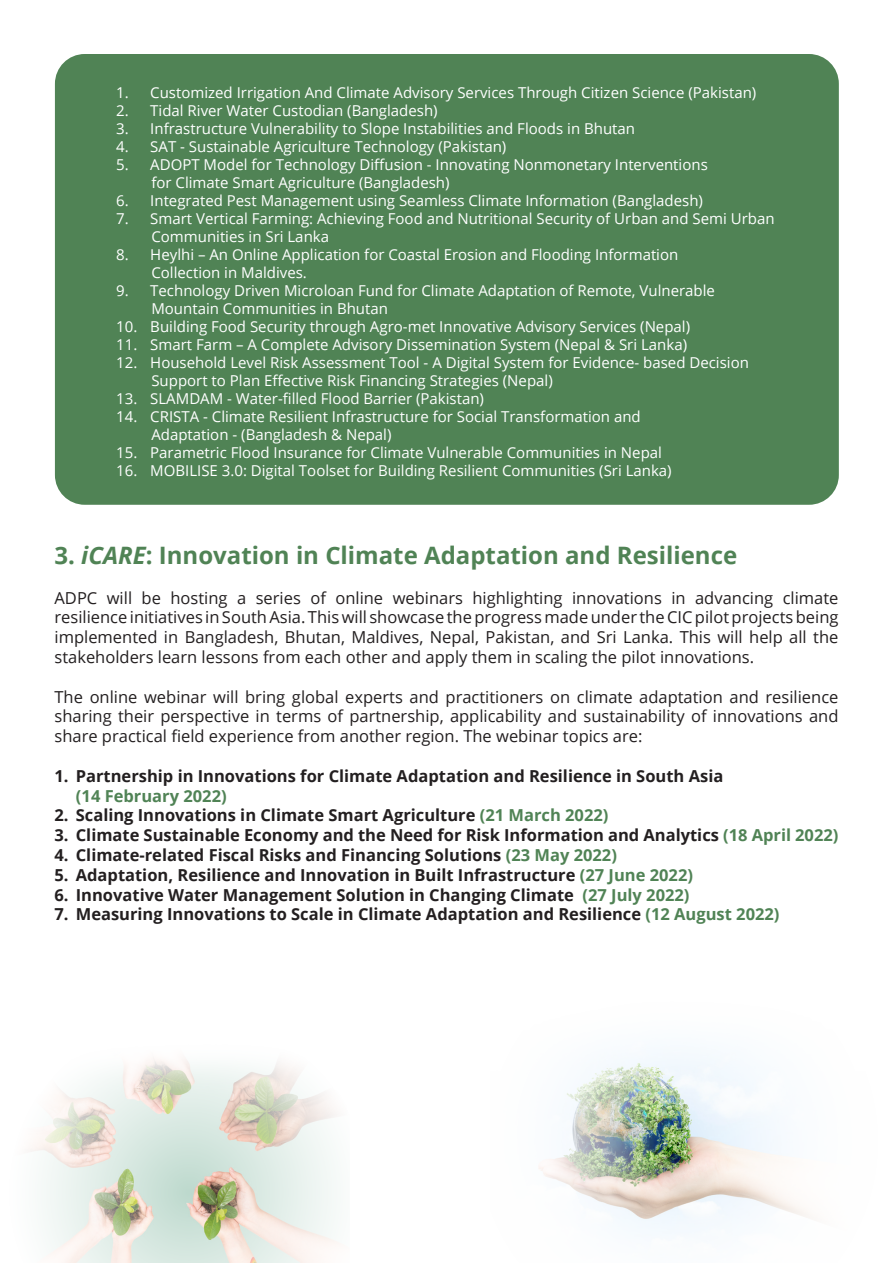
<style>
.page{position:relative;width:893px;height:1263px;background:#fff}
.page>*{position:absolute;margin:0;border:0;box-sizing:border-box;transform-origin:0 0}
.t1{font:700 24px "Open Sans";color:#508355}
.t2{font:16.5px/19.8px "Open Sans";color:#231f20;text-align:justify}
.t3{font:700 16.5px/19.8px "Open Sans";color:#231f20}
.t4{font:15px/18px "Open Sans";color:#fff}
.s1{font-style:italic}
.s2{color:#508355}
</style>
<div class="page">
<img style="left:539px;top:1050px;width:271px;height:184px">
<img style="left:30px;top:1058px;width:308px;height:205px">
<div style="left:55px;top:54px;width:784px;height:451px;background:#508355;border-radius:30px"></div>
<p class="t4" style="left:116px;top:83px;width:642px">1. Customized Irrigation And Climate Advisory Services Through Citizen Science (Pakistan)</p>
<p class="t4" style="left:116px;top:101px;width:323px">2. Tidal River Water Custodian (Bangladesh)</p>
<p class="t4" style="left:116px;top:119px;width:520px">3. Infrastructure Vulnerability to Slope Instabilities and Floods in Bhutan</p>
<p class="t4" style="left:116px;top:137px;width:392px">4. SAT - Sustainable Agriculture Technology (Pakistan)</p>
<p class="t4" style="left:151px;top:155px;width:558px;text-indent:-35px">5. ADOPT Model for Technology Diffusion - Innovating Nonmonetary Interventions for Climate Smart Agriculture (Bangladesh)</p>
<p class="t4" style="left:116px;top:191px;width:588px">6. Integrated Pest Management using Seamless Climate Information (Bangladesh)</p>
<p class="t4" style="left:151px;top:209px;width:625px;text-indent:-35px">7. Smart Vertical Farming: Achieving Food and Nutritional Security of Urban and Semi Urban<br>Communities in Sri Lanka</p>
<p class="t4" style="left:151px;top:245px;width:528px;text-indent:-35px">8. Heylhi – An Online Application for Coastal Erosion and Flooding Information<br>Collection in Maldives.</p>
<p class="t4" style="left:151px;top:281px;width:565px;text-indent:-35px">9. Technology Driven Microloan Fund for Climate Adaptation of Remote, Vulnerable<br>Mountain Communities in Bhutan</p>
<p class="t4" style="left:116px;top:317px;width:575px">10. Building Food Security through Agro-met Innovative Advisory Services (Nepal)</p>
<p class="t4" style="left:116px;top:335px;width:572px">11. Smart Farm – A Complete Advisory Dissemination System (Nepal &amp; Sri Lanka)</p>
<p class="t4" style="left:151px;top:353px;width:599px;text-indent:-35px">12. Household Level Risk Assessment Tool - A Digital System for Evidence- based Decision<br>Support to Plan Effective Risk Financing Strategies (Nepal)</p>
<p class="t4" style="left:116px;top:389px;width:369px">13. SLAMDAM - Water-filled Flood Barrier (Pakistan)</p>
<p class="t4" style="left:151px;top:407px;width:491px;text-indent:-35px">14. CRISTA - Climate Resilient Infrastructure for Social Transformation and<br>Adaptation - (Bangladesh &amp; Nepal)</p>
<p class="t4" style="left:116px;top:443px;width:547px">15. Parametric Flood Insurance for Climate Vulnerable Communities in Nepal</p>
<p class="t4" style="left:116px;top:461px;width:557px">16. MOBILISE 3.0: Digital Toolset for Building Resilient Communities (Sri Lanka)</p>
<p class="t1" style="left:55px;top:538px;width:684px">3. <span class="s1">iCARE</span>: Innovation in Climate Adaptation and Resilience</p>
<p class="t2" style="left:55px;top:587px;width:785px">ADPC will be hosting a series of online webinars highlighting innovations in advancing climate resilience initiatives in South Asia. This will showcase the progress made under the CIC pilot projects being implemented in Bangladesh, Bhutan, Maldives, Nepal, Pakistan, and Sri Lanka. This will help all the stakeholders learn lessons from each other and apply them in scaling the pilot innovations.</p>
<p class="t2" style="left:55px;top:686px;width:785px">The online webinar will bring global experts and practitioners on climate adaptation and resilience sharing their perspective in terms of partnership, applicability and sustainability of innovations and share practical field experience from another region. The webinar topics are:</p>
<p class="t3" style="left:76px;top:765px;width:649px;text-indent:-21px">1. Partnership in Innovations for Climate Adaptation and Resilience in South Asia <span class="s2">(14 February 2022)</span></p>
<p class="t3" style="left:55px;top:805px;width:555px">2. Scaling Innovations in Climate Smart Agriculture <span class="s2">(21 March 2022)</span></p>
<p class="t3" style="left:55px;top:825px;width:785px">3. Climate Sustainable Economy and the Need for Risk Information and Analytics <span class="s2">(18 April 2022)</span></p>
<p class="t3" style="left:55px;top:845px;width:564px">4. Climate-related Fiscal Risks and Financing Solutions <span class="s2">(23 May 2022)</span></p>
<p class="t3" style="left:55px;top:864px;width:640px">5. Adaptation, Resilience and Innovation in Built Infrastructure <span class="s2">(27 June 2022)</span></p>
<p class="t3" style="left:55px;top:884px;width:636px">6. Innovative Water Management Solution in Changing Climate <span class="s2">(27 July 2022)</span></p>
<p class="t3" style="left:55px;top:904px;width:726px">7. Measuring Innovations to Scale in Climate Adaptation and Resilience <span class="s2">(12 August 2022)</span></p>
</div>
